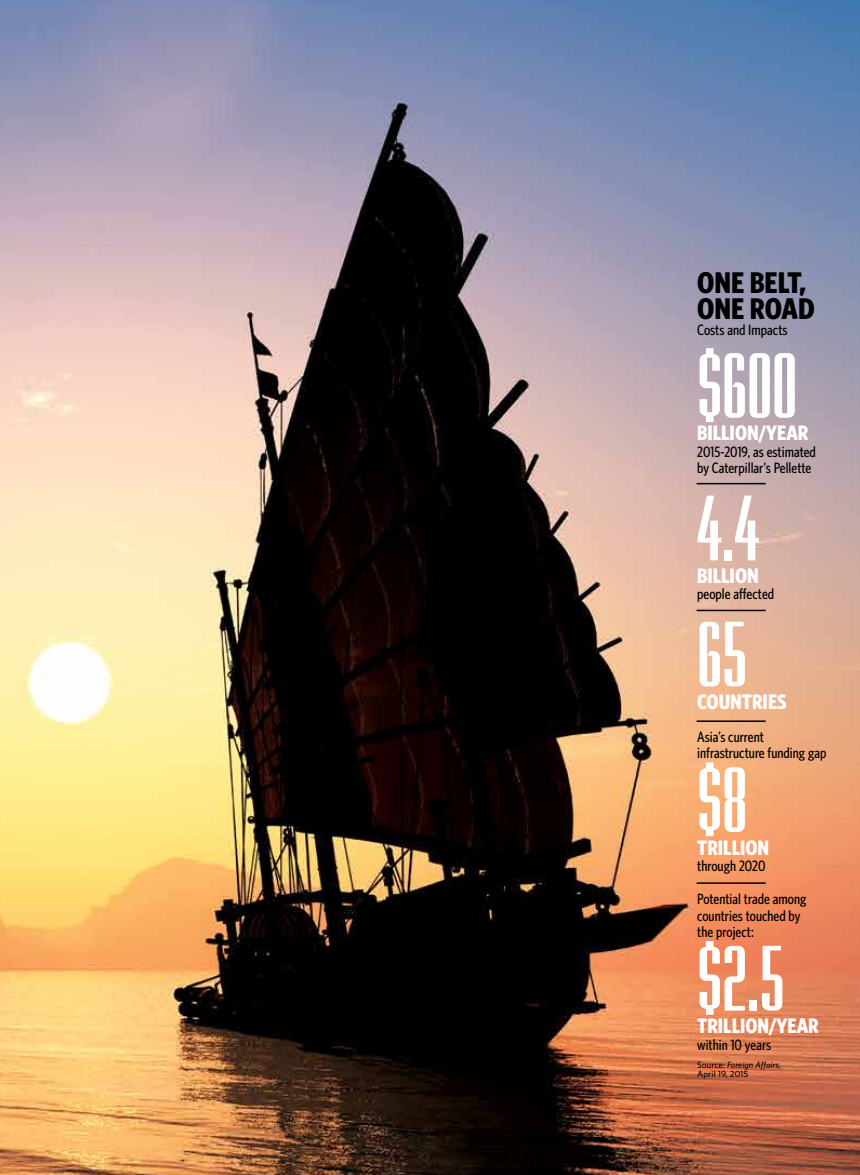
<style>
.page{position:relative;width:860px;height:1175px;background:#fff}
.page>*{position:absolute;margin:0;border:0;box-sizing:border-box;transform-origin:0 0}
.t1{font:700 condensed 78px "Briem Akademi Std";color:#fff}
.t2{font:700 30px/25.5px "Whitney Condensed";color:#000}
.t3{font:700 21px "Whitney Condensed";color:#fff}
.t4{font:500 15px/16.5px "Whitney Condensed";color:#000}
.t5{font:500 9px/9px "Whitney";color:#000}
.s1{font-style:italic}
</style>
<div class="page">
<img style="left:0;top:0;width:859px;height:1174px">
<hr style="left:696px;top:483px;width:69px;height:1px;background:#000">
<hr style="left:696px;top:609px;width:69px;height:2px;background:#000">
<hr style="left:696px;top:720px;width:69px;height:2px;background:#000">
<hr style="left:696px;top:882px;width:69px;height:2px;background:#000">
<h2 class="t2" style="left:697px;top:270px;width:119px">ONE BELT,<br>ONE ROAD</h2>
<p class="t4" style="left:697px;top:321px;width:92px">Costs and Impacts</p>
<h1 class="t1" style="left:697px;top:344px;width:101px">$600</h1>
<h3 class="t3" style="left:697px;top:421px;width:113px">BILLION/YEAR</h3>
<p class="t4" style="left:697px;top:443px;width:120px">2015-2019, as estimated by Caterpillar’s Pellette</p>
<h1 class="t1" style="left:697px;top:486px;width:64px">4.4</h1>
<h3 class="t3" style="left:697px;top:563px;width:63px">BILLION</h3>
<p class="t4" style="left:697px;top:585px;width:78px">people affected</p>
<h1 class="t1" style="left:697px;top:612px;width:51px">65</h1>
<h3 class="t3" style="left:697px;top:689px;width:91px">COUNTRIES</h3>
<p class="t4" style="left:697px;top:728px;width:131px">Asia’s current infrastructure funding gap</p>
<h1 class="t1" style="left:697px;top:758px;width:39px">$8</h1>
<h3 class="t3" style="left:697px;top:835px;width:73px">TRILLION</h3>
<p class="t4" style="left:697px;top:857px;width:70px">through 2020</p>
<p class="t4" style="left:697px;top:890px;width:111px">Potential trade among countries touched by the project:</p>
<h1 class="t1" style="left:697px;top:936px;width:89px">$2.5</h1>
<h3 class="t3" style="left:697px;top:1013px;width:123px">TRILLION/YEAR</h3>
<p class="t4" style="left:697px;top:1035px;width:76px">within 10 years</p>
<p class="t5" style="left:697px;top:1059px;width:85px">Source: <span class="s1">Foreign Affairs</span>,<br>April 19, 2015</p>
</div>
